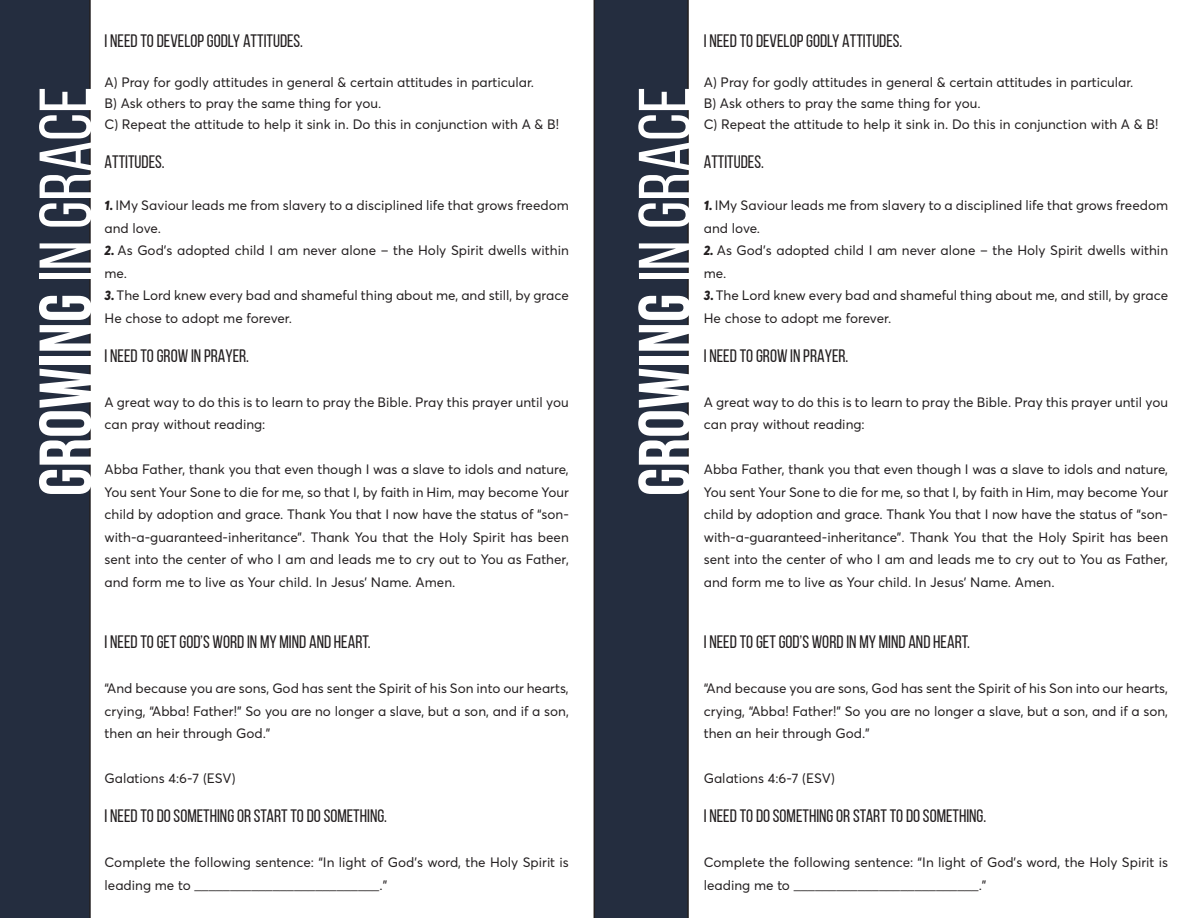
<style>
.page{position:relative;width:1188px;height:918px;background:#fff}
.page>*{position:absolute;margin:0;border:0;box-sizing:border-box;transform-origin:0 0}
.t1{font:700 73.5px "Bebas Neue";color:#fff}
.t2{font:18px "Bebas Neue";color:#231f20}
.t3{font:13.5px/22.5px "Averta Demo";color:#231f20}
.s1{font-weight:800;font-style:italic}
.s2{font-weight:400}
</style>
<div class="page">
<div style="left:0;top:0;width:91px;height:918px;background:#242d3f"></div>
<div style="left:594px;top:0;width:95px;height:918px;background:#242d3f"></div>
<p class="t2" style="left:105px;top:31px;width:200px">I NEED TO DEVELOP GODLY ATTITUDES.</p>
<p class="t3" style="left:105px;top:71px;width:431px">A) Pray for godly attitudes in general &amp; certain attitudes in particular.</p>
<p class="t3" style="left:105px;top:92px;width:278px">B) Ask others to pray the same thing for you.</p>
<p class="t3" style="left:105px;top:113px;width:456px">C) Repeat the attitude to help it sink in. Do this in conjunction with A &amp; B!</p>
<p class="t2" style="left:105px;top:152px;width:62px">ATTITUDES.</p>
<p class="t3" style="left:105px;top:194px;width:466px"><span class="s1">1.</span> IMy Saviour leads me from slavery to a disciplined life that grows freedom and love.</p>
<p class="t3" style="left:105px;top:239px;width:466px"><span class="s1">2.</span> As God’s adopted child I am never alone – the Holy Spirit dwells within me.</p>
<p class="t3" style="left:105px;top:284px;width:466px"><span class="s1">3.</span> The Lord knew every bad and shameful thing about me, and still, by grace<br>He chose to adopt me forever.</p>
<p class="t2" style="left:105px;top:346px;width:146px">I NEED TO GROW IN PRAYER.</p>
<p class="t3" style="left:105px;top:390px;width:466px">A great way to do this is to learn to pray the Bible. Pray this prayer until you can pray without reading:</p>
<p class="t3" style="left:105px;top:458px;width:466px;text-align:justify">Abba Father, thank you that even though I was a slave to idols and nature, You sent Your Sone to die for me, so that I, by faith in Him, may become Your child by adoption and grace. Thank You that I now have the status of “son&shy;with-a-guaranteed-inheritance”. Thank You that the Holy Spirit has been sent into the center of who I am and leads me to cry out to You as Father, and form me to live as Your child. In Jesus’ Name. Amen.</p>
<p class="t1" style="left:25px;top:496px;width:411px;rotate:-90deg">GROWING <span class="s2">IN GRACE</span></p>
<p class="t1" style="left:625px;top:496px;width:411px;rotate:-90deg">GROWING <span class="s2">IN GRACE</span></p>
<p class="t2" style="left:704px;top:31px;width:200px">I NEED TO DEVELOP GODLY ATTITUDES.</p>
<p class="t3" style="left:704px;top:71px;width:431px">A) Pray for godly attitudes in general &amp; certain attitudes in particular.</p>
<p class="t3" style="left:704px;top:92px;width:278px">B) Ask others to pray the same thing for you.</p>
<p class="t3" style="left:704px;top:113px;width:456px">C) Repeat the attitude to help it sink in. Do this in conjunction with A &amp; B!</p>
<p class="t2" style="left:704px;top:152px;width:62px">ATTITUDES.</p>
<p class="t3" style="left:704px;top:194px;width:466px"><span class="s1">1.</span> IMy Saviour leads me from slavery to a disciplined life that grows freedom and love.</p>
<p class="t3" style="left:704px;top:239px;width:466px"><span class="s1">2.</span> As God’s adopted child I am never alone – the Holy Spirit dwells within me.</p>
<p class="t3" style="left:704px;top:284px;width:466px"><span class="s1">3.</span> The Lord knew every bad and shameful thing about me, and still, by grace<br>He chose to adopt me forever.</p>
<p class="t2" style="left:704px;top:346px;width:146px">I NEED TO GROW IN PRAYER.</p>
<p class="t3" style="left:704px;top:390px;width:466px">A great way to do this is to learn to pray the Bible. Pray this prayer until you can pray without reading:</p>
<p class="t3" style="left:704px;top:458px;width:466px;text-align:justify">Abba Father, thank you that even though I was a slave to idols and nature, You sent Your Sone to die for me, so that I, by faith in Him, may become Your child by adoption and grace. Thank You that I now have the status of “son&shy;with-a-guaranteed-inheritance”. Thank You that the Holy Spirit has been sent into the center of who I am and leads me to cry out to You as Father, and form me to live as Your child. In Jesus’ Name. Amen.</p>
<p class="t2" style="left:105px;top:632px;width:268px">I NEED TO GET GOD’S WORD IN MY MIND AND HEART.</p>
<p class="t3" style="left:105px;top:677px;width:466px;text-align:justify">“And because you are sons, God has sent the Spirit of his Son into our hearts, crying, “Abba! Father!” So you are no longer a slave, but a son, and if a son, then an heir through God.”</p>
<p class="t3" style="left:105px;top:767px;width:133px">Galations 4:6-7 (ESV)</p>
<p class="t2" style="left:105px;top:806px;width:284px">I NEED TO DO SOMETHING OR START TO DO SOMETHING.</p>
<p class="t3" style="left:105px;top:851px;width:466px">Complete the following sentence: “In light of God’s word, the Holy Spirit is leading me to __________________________.”</p>
<p class="t2" style="left:704px;top:632px;width:268px">I NEED TO GET GOD’S WORD IN MY MIND AND HEART.</p>
<p class="t3" style="left:704px;top:677px;width:466px;text-align:justify">“And because you are sons, God has sent the Spirit of his Son into our hearts, crying, “Abba! Father!” So you are no longer a slave, but a son, and if a son, then an heir through God.”</p>
<p class="t3" style="left:704px;top:767px;width:133px">Galations 4:6-7 (ESV)</p>
<p class="t2" style="left:704px;top:806px;width:284px">I NEED TO DO SOMETHING OR START TO DO SOMETHING.</p>
<p class="t3" style="left:704px;top:851px;width:466px">Complete the following sentence: “In light of God’s word, the Holy Spirit is leading me to __________________________.”</p>
</div>
